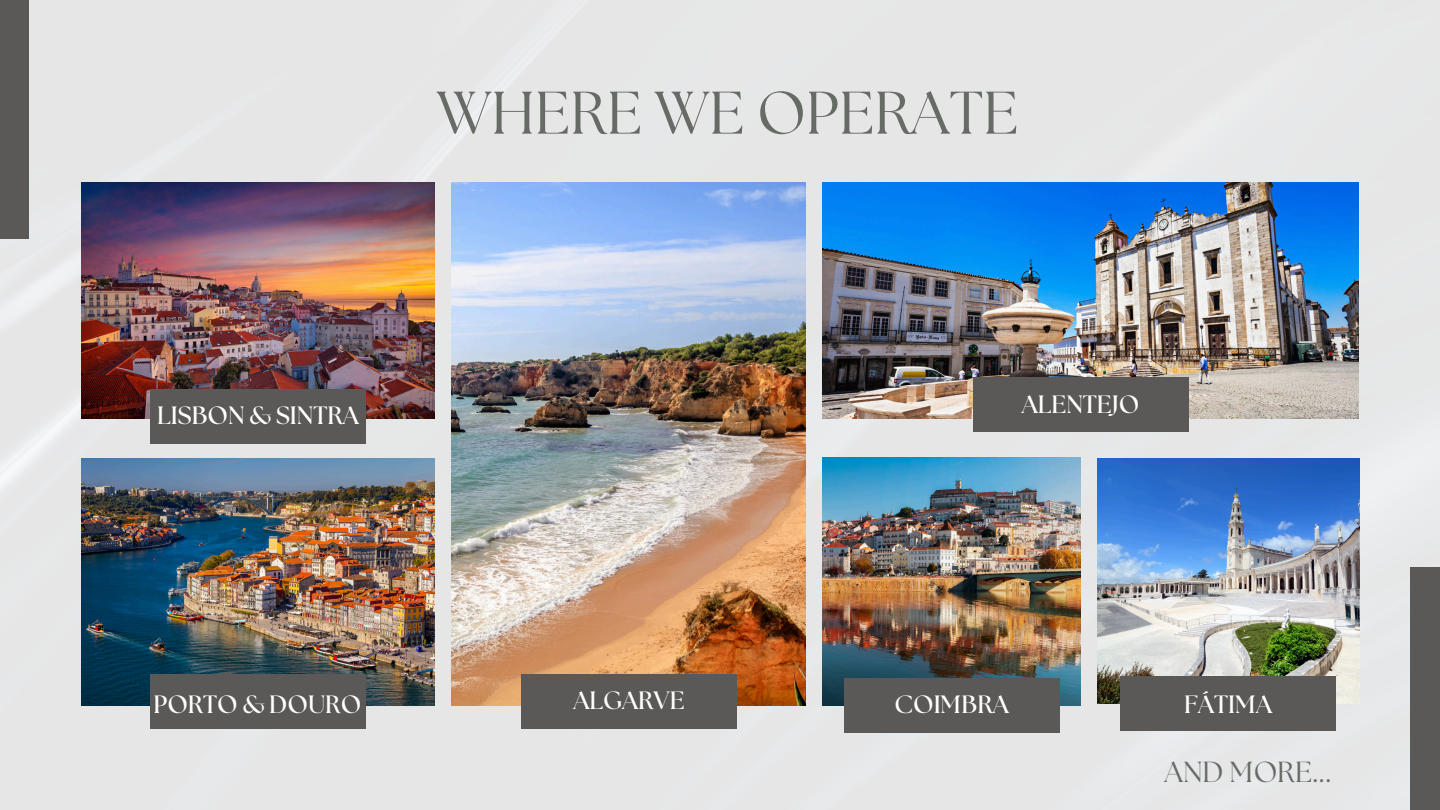
<style>
.page{position:relative;width:1440px;height:810px;background:#e6e6e6}
.page>*{position:absolute;margin:0;border:0;box-sizing:border-box;transform-origin:0 0}
.t1{font:60px "The Seasons";color:#666b66}
.t2{font:29px "The Seasons";color:#666b66}
.t3{font:700 25px "The Seasons";color:#fff}
</style>
<div class="page">
<img style="left:81px;top:183px;width:354px;height:235px">
<div style="left:1411px;top:567px;width:29px;height:243px;background:#5b5957"></div>
<img style="left:81px;top:459px;width:354px;height:247px">
<img style="left:452px;top:183px;width:354px;height:522px">
<img style="left:823px;top:183px;width:536px;height:235px">
<img style="left:1097px;top:459px;width:262px;height:244px">
<img style="left:823px;top:457px;width:258px;height:248px">
<div style="left:844px;top:678px;width:215px;height:55px;background:#5b5957"></div>
<div style="left:1120px;top:676px;width:216px;height:55px;background:#5b5957"></div>
<div style="left:521px;top:674px;width:216px;height:55px;background:#5b5957"></div>
<div style="left:150px;top:389px;width:216px;height:55px;background:#5b5957"></div>
<div style="left:150px;top:674px;width:216px;height:55px;background:#5b5957"></div>
<div style="left:973px;top:378px;width:215px;height:54px;background:#5b5957"></div>
<div style="left:0;top:0;width:29px;height:238px;background:#5b5957"></div>
<p class="t1" style="left:437px;top:86px;width:583px">WHERE WE OPERATE</p>
<p class="t3" style="left:157px;top:404px;width:203px">LISBON &amp; SINTRA</p>
<h1 class="t3" style="left:1022px;top:393px;width:119px">ALENTEJO</h1>
<p class="t3" style="left:153px;top:693px;width:209px">PORTO &amp; DOURO</p>
<p class="t3" style="left:573px;top:689px;width:113px">ALGARVE</p>
<p class="t3" style="left:894px;top:693px;width:116px">COIMBRA</p>
<p class="t3" style="left:1184px;top:693px;width:90px">FÁTIMA</p>
<p class="t2" style="left:1164px;top:759px;width:169px">AND MORE...</p>
</div>
